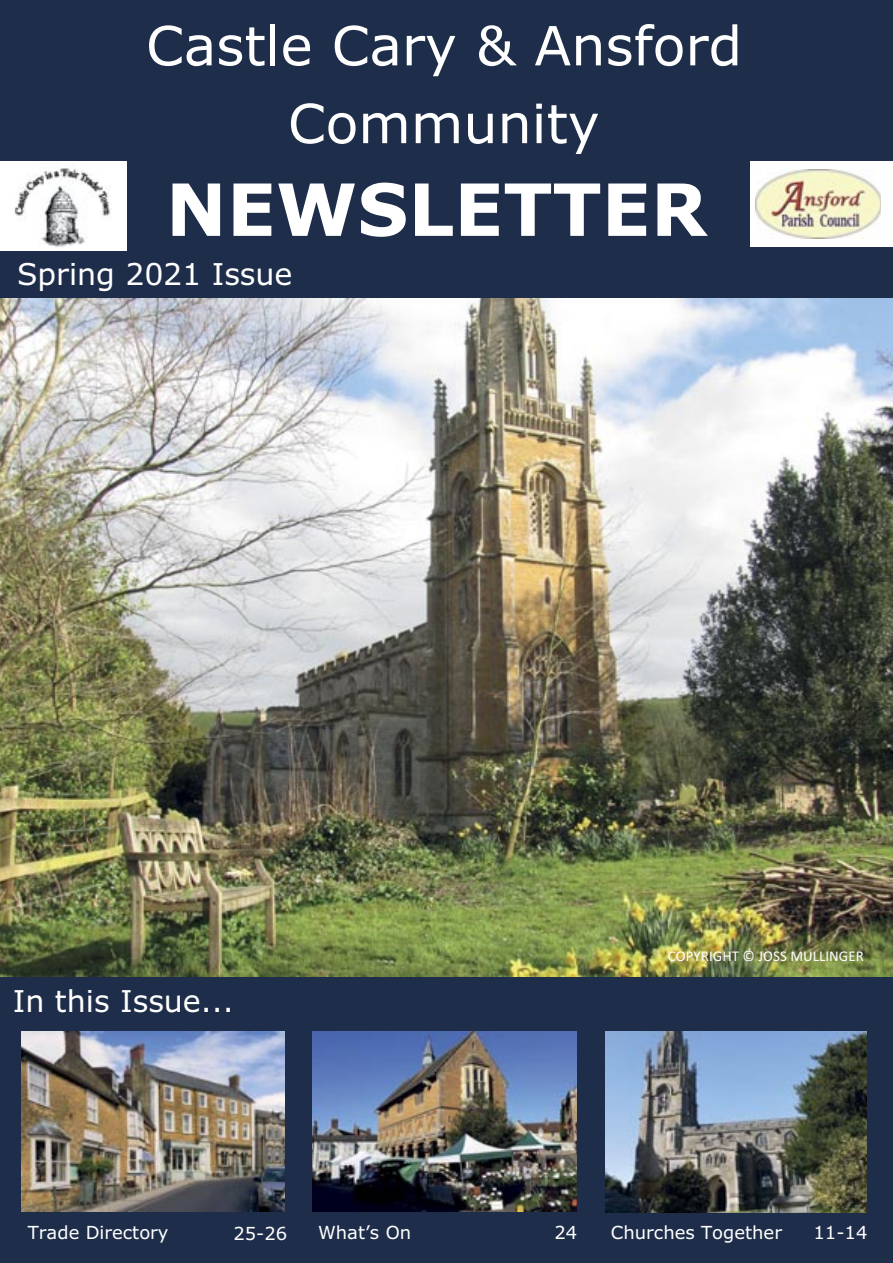
<style>
.page{position:relative;width:893px;height:1263px;background:#1e2e4a}
.page>*{position:absolute;margin:0;border:0;box-sizing:border-box;transform-origin:0 0}
.t1{font:700 72px "Verdana";color:#fff}
.t2{font:54px/77.8px "Verdana";color:#fff;text-align:center}
.t3{font:30px "Verdana";letter-spacing:-.005em;color:#fff}
.t4{font:18px "Verdana";color:#fff}
.t5{font:15px "Calibri";letter-spacing:.005em;color:#fff}
</style>
<div class="page">
<div style="left:750px;top:161px;width:143px;height:86px;background:#fff"></div>
<img style="left:755px;top:170px;width:125px;height:68px">
<div style="left:0;top:161px;width:126px;height:89px;background:#fff"></div>
<img style="left:14px;top:166px;width:97px;height:82px">
<img style="left:21px;top:1031px;width:263px;height:180px">
<img style="left:312px;top:1031px;width:264px;height:180px">
<img style="left:606px;top:1031px;width:260px;height:181px">
<img style="left:0;top:298px;width:893px;height:678px">
<p class="t2" style="left:146px;top:11px;width:598px">Castle Cary &amp; Ansford<br>Community</p>
<p class="t1" style="left:166px;top:169px;width:543px">NEWSLETTER</p>
<p class="t3" style="left:17px;top:262px;width:277px">Spring 2021 Issue</p>
<p class="t3" style="left:13px;top:989px;width:222px">In this Issue...</p>
<p class="t5" style="left:668px;top:947px;width:198px">COPYRIGHT © JOSS MULLINGER</p>
<p class="t4" style="left:28px;top:1225px;width:142px">Trade Directory</p>
<p class="t4" style="left:318px;top:1225px;width:95px">What’s On</p>
<p class="t4" style="left:233px;top:1226px;width:55px">25-26</p>
<p class="t4" style="left:554px;top:1225px;width:24px">24</p>
<p class="t4" style="left:611px;top:1225px;width:173px">Churches Together</p>
<p class="t4" style="left:813px;top:1225px;width:55px">11-14</p>
</div>
